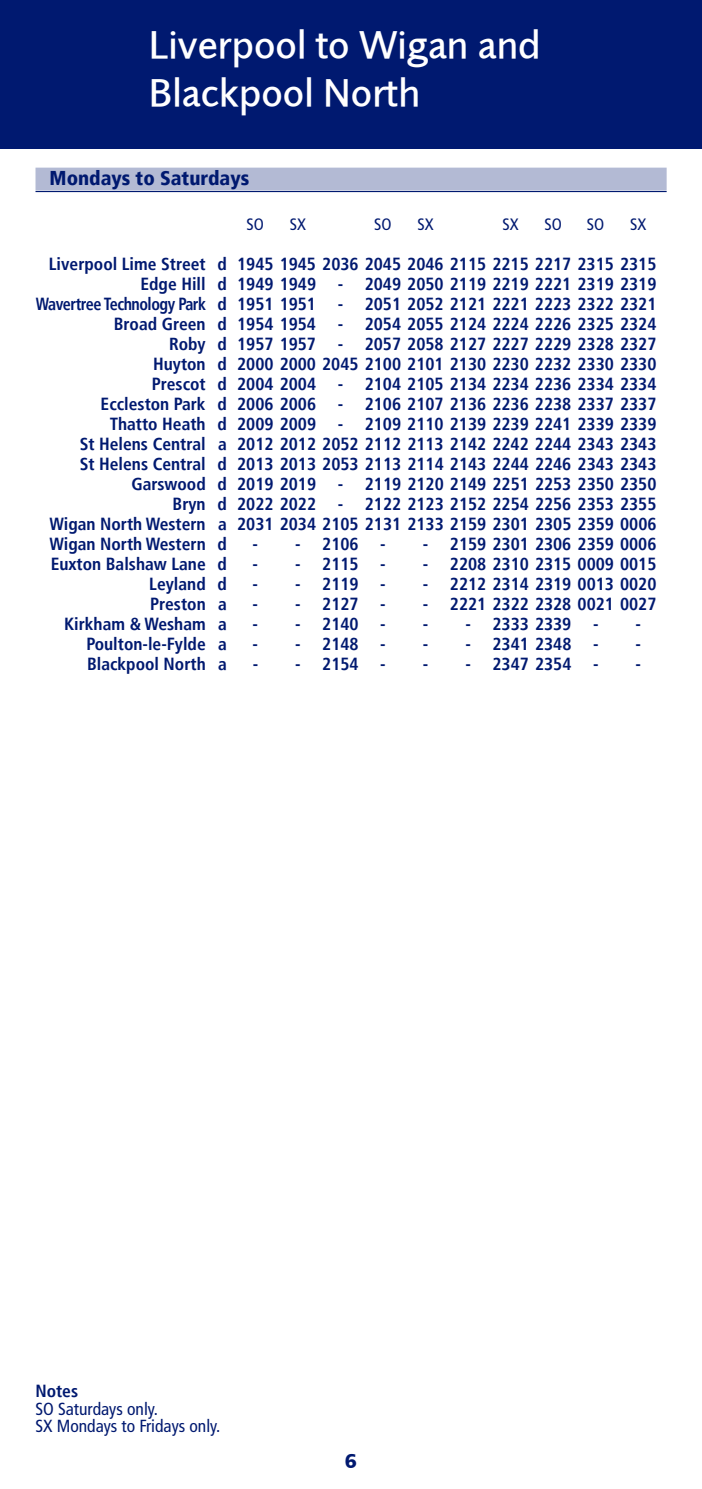
<style>
.page{position:relative;width:702px;height:1489px;background:#fff}
.page>*{position:absolute;margin:0;border:0;box-sizing:border-box;transform-origin:0 0}
.t1{font:500 40px/48px "Foundry Sans";color:#fff}
.t2{font:900 condensed 20px "Frutiger LT";color:#001970}
.t3{font:900 20px "Frutiger CE";color:#001970}
.t4{font:700 condensed 17.5px "Frutiger LT";color:#001970}
.t5{font:700 condensed 17.5px "Frutiger LT";color:#001970;scale:.92 1}
.t6{font:condensed 17.5px/17.5px "Frutiger LT";color:#001970}
.t7{font:condensed 16.5px "Frutiger LT";color:#001970}
</style>
<div class="page">
<div style="left:0;top:0;width:702px;height:149px;background:#001970"></div>
<div style="left:35px;top:168px;width:631px;height:22px;background:#b3bad4"></div>
<hr style="left:35px;top:191px;width:631px;height:1px;background:#001970">
<h1 class="t1" style="left:149px;top:20px;width:393px">Liverpool to Wigan and<br>Blackpool North</h1>
<p class="t2" style="left:50px;top:166px;width:201px">Mondays to Saturdays</p>
<p class="t7" style="left:246px;top:214px;width:19px">SO</p>
<p class="t7" style="left:290px;top:214px;width:18px">SX</p>
<p class="t7" style="left:374px;top:214px;width:19px">SO</p>
<p class="t7" style="left:417px;top:214px;width:18px">SX</p>
<p class="t7" style="left:502px;top:214px;width:18px">SX</p>
<p class="t7" style="left:544px;top:214px;width:19px">SO</p>
<p class="t7" style="left:587px;top:214px;width:19px">SO</p>
<p class="t7" style="left:630px;top:214px;width:18px">SX</p>
<p class="t4" style="left:49px;top:253px;width:609px">Liverpool Lime Street d 1945 1945 2036 2045 2046 2115 2215 2217 2315 2315</p>
<p class="t4" style="left:140px;top:273px;width:517px">Edge Hill d 1949 1949 - 2049 2050 2119 2219 2221 2319 2319</p>
<p class="t5" style="left:36px;top:293px;width:676px">Wavertree Technology Park d 1951 1951 - 2051 2052 2121 2221 2223 2322 2321</p>
<p class="t4" style="left:114px;top:313px;width:544px">Broad Green d 1954 1954 - 2054 2055 2124 2224 2226 2325 2324</p>
<p class="t4" style="left:169px;top:333px;width:489px">Roby d 1957 1957 - 2057 2058 2127 2227 2229 2328 2327</p>
<p class="t4" style="left:153px;top:353px;width:505px">Huyton d 2000 2000 2045 2100 2101 2130 2230 2232 2330 2330</p>
<p class="t4" style="left:152px;top:373px;width:506px">Prescot d 2004 2004 - 2104 2105 2134 2234 2236 2334 2334</p>
<p class="t4" style="left:101px;top:393px;width:557px">Eccleston Park d 2006 2006 - 2106 2107 2136 2236 2238 2337 2337</p>
<p class="t4" style="left:110px;top:413px;width:548px">Thatto Heath d 2009 2009 - 2109 2110 2139 2239 2241 2339 2339</p>
<p class="t4" style="left:80px;top:433px;width:578px">St Helens Central a 2012 2012 2052 2112 2113 2142 2242 2244 2343 2343</p>
<p class="t4" style="left:80px;top:453px;width:578px">St Helens Central d 2013 2013 2053 2113 2114 2143 2244 2246 2343 2343</p>
<p class="t4" style="left:131px;top:473px;width:526px">Garswood d 2019 2019 - 2119 2120 2149 2251 2253 2350 2350</p>
<p class="t4" style="left:173px;top:493px;width:485px">Bryn d 2022 2022 - 2122 2123 2152 2254 2256 2353 2355</p>
<p class="t4" style="left:49px;top:513px;width:608px">Wigan North Western a 2031 2034 2105 2131 2133 2159 2301 2305 2359 0006</p>
<p class="t4" style="left:50px;top:533px;width:179px">Wigan North Western d</p>
<p class="t4" style="left:252px;top:533px;width:135px">- - 2106 -</p>
<p class="t4" style="left:423px;top:533px;width:235px">- 2159 2301 2306 2359 0006</p>
<p class="t4" style="left:51px;top:553px;width:178px">Euxton Balshaw Lane d</p>
<p class="t4" style="left:252px;top:553px;width:135px">- - 2115 -</p>
<p class="t4" style="left:423px;top:553px;width:235px">- 2208 2310 2315 0009 0015</p>
<p class="t4" style="left:149px;top:573px;width:79px">Leyland d</p>
<p class="t4" style="left:252px;top:573px;width:135px">- - 2119 -</p>
<p class="t4" style="left:423px;top:573px;width:235px">- 2212 2314 2319 0013 0020</p>
<p class="t4" style="left:150px;top:593px;width:78px">Preston a</p>
<p class="t4" style="left:252px;top:593px;width:135px">- - 2127 -</p>
<p class="t4" style="left:423px;top:593px;width:235px">- 2221 2322 2328 0021 0027</p>
<p class="t4" style="left:64px;top:613px;width:164px">Kirkham &amp; Wesham a</p>
<p class="t4" style="left:252px;top:613px;width:135px">- - 2140 -</p>
<p class="t4" style="left:423px;top:613px;width:177px">- - 2333 2339 -</p>
<p class="t4" style="left:635px;top:613px;width:7px">-</p>
<p class="t4" style="left:86px;top:633px;width:142px">Poulton-le-Fylde a</p>
<p class="t4" style="left:253px;top:633px;width:135px">- - 2148 -</p>
<p class="t4" style="left:423px;top:633px;width:177px">- - 2341 2348 -</p>
<p class="t4" style="left:635px;top:633px;width:7px">-</p>
<p class="t4" style="left:87px;top:653px;width:141px">Blackpool North a</p>
<p class="t4" style="left:253px;top:653px;width:135px">- - 2154 -</p>
<p class="t4" style="left:423px;top:653px;width:177px">- - 2347 2354 -</p>
<p class="t4" style="left:635px;top:653px;width:7px">-</p>
<p class="t4" style="left:35px;top:1380px;width:44px">Notes</p>
<p class="t6" style="left:35px;top:1399px;width:186px">SO Saturdays only.<br>SX Mondays to Fridays only.</p>
<p class="t3" style="left:345px;top:1448px;width:14px">6</p>
</div>
